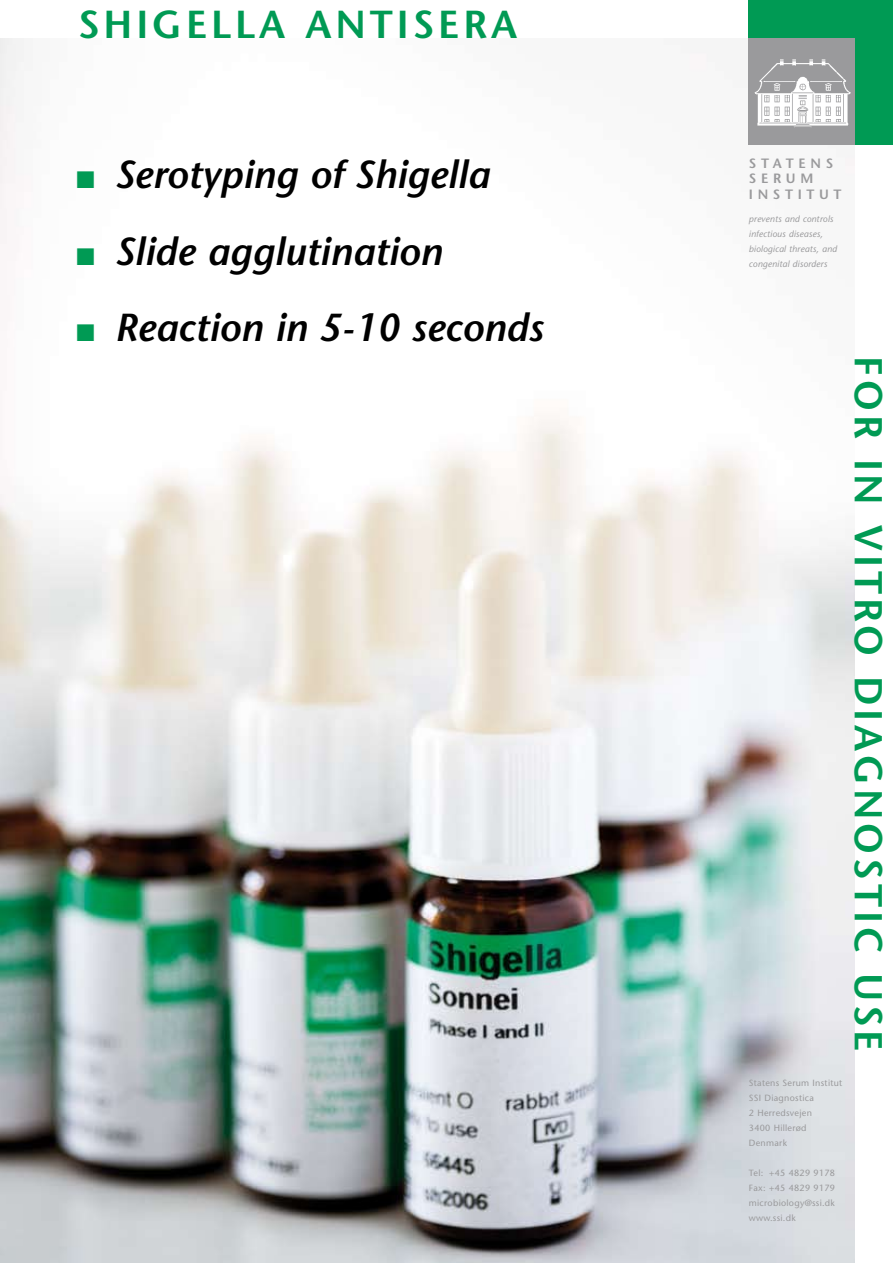
<style>
.page{position:relative;width:893px;height:1263px;background:#fff}
.page>*{position:absolute;margin:0;border:0;box-sizing:border-box;transform-origin:0 0}
.t1{font:italic 600 39px "Stone Sans";color:#000}
.t2{font:600 39px "Stone Sans";letter-spacing:.1em;color:#009a54}
.t3{font:600 13.5px/15.8px "Stone Sans";letter-spacing:.345em;color:#9a9a9c}
.t4{font:9px/15px "Stone Sans";letter-spacing:.03em;color:#9a9a9c}
.t5{font:italic 9px/15px "Stone Sans";letter-spacing:.015em;color:#9a9a9c}
.s1{color:#009a54}
</style>
<div class="page">
<img style="left:0;top:38px;width:855px;height:1225px">
<div style="left:748px;top:0;width:145px;height:145px;background:#009a54"></div>
<img style="left:748px;top:38px;width:107px;height:107px">
<h1 class="t2" style="left:78px;top:1px;width:82px">SHIGE</h1>
<h1 class="t2" style="left:211px;top:1px;width:308px">LLA ANTISERA</h1>
<h1 class="t1" style="left:77px;top:151px;width:415px"><span class="s1">■</span> Serotyping of Shigella</h1>
<h1 class="t1" style="left:77px;top:228px;width:367px"><span class="s1">■</span> Slide agglutination</h1>
<h1 class="t1" style="left:77px;top:304px;width:468px"><span class="s1">■</span> Reaction in 5-10 seconds</h1>
<h2 class="t3" style="left:749px;top:155px;width:94px">STATENS<br>SERUM<br>I NSTITUT</h2>
<p class="t5" style="left:749px;top:212px;width:90px">prevents and controls infectious diseases, biological threats, and congenital disorders</p>
<p class="t4" style="left:749px;top:1075px;width:95px">Statens Serum Institut<br>SSI Diagnostica<br>2 Herredsvejen<br>3400 Hillerød<br>Denmark</p>
<p class="t4" style="left:749px;top:1165px;width:88px;text-align:justify">Tel: +45 4829 9178<br>Fax: +45 4829 9179 microbiology@ssi.dk www.ssi.dk</p>
<h1 class="t2" style="left:892px;top:356px;width:697px;rotate:90deg">FOR IN VITRO DIAGNOSTIC USE</h1>
</div>
